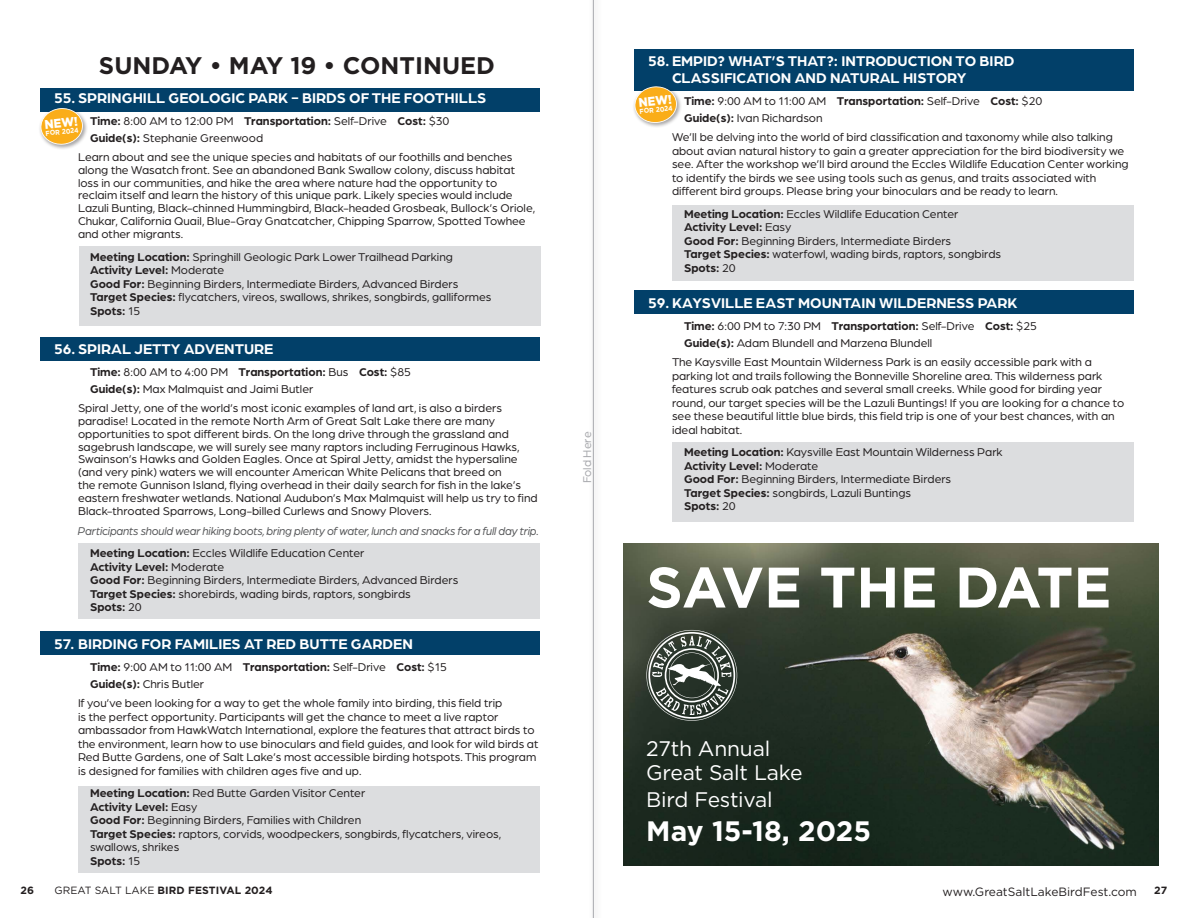
<style>
.page{position:relative;width:1188px;height:918px;background:#fff}
.page>*{position:absolute;margin:0;border:0;box-sizing:border-box;transform-origin:0 0}
.t1{font:700 57px "Gotham HTF";letter-spacing:-.01em;color:#fff}
.t2{font:700 28.05px "Gotham HTF";color:#fff}
.t3{font:700 24px "Gotham HTF";color:#231f20}
.t4{font:21px/24px "Gotham HTF";letter-spacing:-.01em;color:#fff}
.t5{font:700 15px/16.5px "Arboria";color:#fff}
.t6{font:900 12.6px "Gotham HTF";color:#fff;scale:.91 1}
.t7{font:12px/13.5px "Arboria";color:#231f20}
.t8{font:700 12px "Arboria";color:#231f20}
.t9{font:italic 12px "Arboria";letter-spacing:-.02em;color:#57585a;scale:.96 1}
.t10{font:12px "Gotham HTF";color:#231f20}
.t11{font:12px "Arboria";color:#a8a9ad}
.t12{font:700 10.5px "Gotham HTF";letter-spacing:.01em;color:#231f20}
.t13{font:700 7.05px "Gotham HTF";color:#fff;scale:.91 1}
.s1{font-weight:700}
.s2{font-weight:400}
</style>
<div class="page">
<div style="left:588px;top:0;width:15px;height:918px;background:#fafafa"></div>
<hr style="left:593px;top:0;width:1px;height:918px;background:#a8a9ad">
<div style="left:634px;top:290px;width:500px;height:24px;background:#024069"></div>
<img style="left:623px;top:543px;width:536px;height:322px">
<div style="left:673px;top:442px;width:461px;height:80px;background:#dcdddf"></div>
<div style="left:634px;top:49px;width:500px;height:42px;background:#024069"></div>
<div style="left:673px;top:205px;width:461px;height:75px;background:#dcdddf"></div>
<div style="left:79px;top:786px;width:461px;height:87px;background:#dcdddf"></div>
<div style="left:79px;top:246px;width:461px;height:79px;background:#dcdddf"></div>
<div style="left:40px;top:337px;width:500px;height:24px;background:#024069"></div>
<div style="left:79px;top:543px;width:461px;height:75px;background:#dcdddf"></div>
<div style="left:40px;top:88px;width:500px;height:23px;background:#024069"></div>
<div style="left:40px;top:631px;width:500px;height:23px;background:#024069"></div>
<div style="left:39px;top:106px;width:49px;height:44px;background:#231f20;opacity:.4"></div>
<svg style="left:40px;top:107px;width:44px;height:39px"></svg>
<div style="left:633px;top:84px;width:49px;height:44px;background:#231f20;opacity:.4"></div>
<svg style="left:634px;top:85px;width:44px;height:39px"></svg>
<svg style="left:646px;top:630px;width:91px;height:91px"></svg>
<p class="t3" style="left:99px;top:52px;width:398px">SUNDAY • MAY 19 • CONTINUED</p>
<p class="t5" style="left:54px;top:89px;width:434px">55. SPRINGHILL GEOLOGIC PARK - BIRDS OF THE FOOTHILLS</p>
<p class="t7" style="left:90px;top:114px;width:361px"><span class="s1">Time:</span> 8:00 AM to 12:00 PM <span class="s1">Transportation:</span> Self-Drive <span class="s1">Cost:</span> $30</p>
<p class="t7" style="left:90px;top:130px;width:175px"><span class="s1">Guide(s):</span> Stephanie Greenwood</p>
<p class="t7" style="left:78px;top:150px;width:459px;line-height:12.9px">Learn about and see the unique species and habitats of our foothills and benches along the Wasatch front. See an abandoned Bank Swallow colony, discuss habitat loss in our communities, and hike the area where nature had the opportunity to reclaim itself and learn the history of this unique park. Likely species would include Lazuli Bunting, Black-chinned Hummingbird, Black-headed Grosbeak, Bullock’s Oriole, Chukar, California Quail, Blue-Gray Gnatcatcher, Chipping Sparrow, Spotted Towhee and other migrants.</p>
<p class="t7" style="left:90px;top:250px;width:365px"><span class="s1">Meeting Location:</span> Springhill Geologic Park Lower Trailhead Parking</p>
<p class="t8" style="left:90px;top:262px;width:136px">Activity Level: <span class="s2">Moderate</span></p>
<p class="t7" style="left:90px;top:277px;width:370px"><span class="s1">Good For:</span> Beginning Birders, Intermediate Birders, Advanced Birders</p>
<p class="t7" style="left:90px;top:290px;width:403px"><span class="s1">Target Species:</span> flycatchers, vireos, swallows, shrikes, songbirds, galliformes</p>
<p class="t8" style="left:90px;top:303px;width:52px">Spots: <span class="s2">15</span></p>
<p class="t5" style="left:54px;top:340px;width:221px">56. SPIRAL JETTY ADVENTURE</p>
<p class="t8" style="left:90px;top:364px;width:322px">Time: <span class="s2">8:00 AM to 4:00 PM</span> Transportation: <span class="s2">Bus</span> Cost: <span class="s2">$85</span></p>
<p class="t7" style="left:90px;top:382px;width:225px"><span class="s1">Guide(s):</span> Max Malmquist and Jaimi Butler</p>
<p class="t7" style="left:78px;top:402px;width:461px;line-height:12.9px">Spiral Jetty, one of the world’s most iconic examples of land art, is also a birders paradise! Located in the remote North Arm of Great Salt Lake there are many opportunities to spot different birds. On the long drive through the grassland and sagebrush landscape, we will surely see many raptors including Ferruginous Hawks, Swainson’s Hawks and Golden Eagles. Once at Spiral Jetty, amidst the hypersaline (and very pink) waters we will encounter American White Pelicans that breed on<br>the remote Gunnison Island, flying overhead in their daily search for fish in the lake’s eastern freshwater wetlands. National Audubon’s Max Malmquist will help us try to find Black-throated Sparrows, Long-billed Curlews and Snowy Plovers.</p>
<p class="t9" style="left:78px;top:523px;width:482px">Participants should wear hiking boots, bring plenty of water, lunch and snacks for a full day trip.</p>
<p class="t7" style="left:90px;top:546px;width:276px"><span class="s1">Meeting Location:</span> Eccles Wildlife Education Center</p>
<p class="t8" style="left:90px;top:558px;width:136px">Activity Level: <span class="s2">Moderate</span></p>
<p class="t7" style="left:90px;top:573px;width:370px"><span class="s1">Good For:</span> Beginning Birders, Intermediate Birders, Advanced Birders</p>
<p class="t7" style="left:90px;top:586px;width:322px"><span class="s1">Target Species:</span> shorebirds, wading birds, raptors, songbirds</p>
<p class="t8" style="left:90px;top:599px;width:53px">Spots: <span class="s2">20</span></p>
<p class="t5" style="left:54px;top:635px;width:360px">57. BIRDING FOR FAMILIES AT RED BUTTE GARDEN</p>
<p class="t7" style="left:90px;top:660px;width:358px"><span class="s1">Time:</span> 9:00 AM to 11:00 AM <span class="s1">Transportation:</span> Self-Drive <span class="s1">Cost:</span> $15</p>
<p class="t7" style="left:90px;top:676px;width:116px"><span class="s1">Guide(s):</span> Chris Butler</p>
<p class="t7" style="left:78px;top:696px;width:462px">If you’ve been looking for a way to get the whole family into birding, this field trip<br>is the perfect opportunity. Participants will get the chance to meet a live raptor ambassador from HawkWatch International, explore the features that attract birds to the environment, learn how to use binoculars and field guides, and look for wild birds at Red Butte Gardens, one of Salt Lake’s most accessible birding hotspots. This program is designed for families with children ages five and up.</p>
<p class="t7" style="left:90px;top:786px;width:277px"><span class="s1">Meeting Location:</span> Red Butte Garden Visitor Center</p>
<p class="t8" style="left:90px;top:798px;width:109px">Activity Level: <span class="s2">Easy</span></p>
<p class="t7" style="left:90px;top:813px;width:273px"><span class="s1">Good For:</span> Beginning Birders, Families with Children</p>
<p class="t7" style="left:90px;top:826px;width:413px"><span class="s1">Target Species:</span> raptors, corvids, woodpeckers, songbirds, flycatchers, vireos, swallows, shrikes</p>
<p class="t8" style="left:90px;top:852px;width:52px">Spots: <span class="s2">15</span></p>
<p class="t6" style="left:44px;top:117px;width:38px;rotate:-6deg">NEW!</p>
<p class="t13" style="left:45px;top:129px;width:38px;rotate:-6deg">FOR 2024</p>
<p class="t11" style="left:579px;top:483px;width:53px;rotate:-90deg">Fold Here</p>
<p class="t5" style="left:672px;top:52px;width:344px;text-indent:-24px">58. EMPID? WHAT’S THAT?: INTRODUCTION TO BIRD<br>CLASSIFICATION AND NATURAL HISTORY</p>
<p class="t7" style="left:684px;top:94px;width:360px"><span class="s1">Time:</span> 9:00 AM to 11:00 AM <span class="s1">Transportation:</span> Self-Drive <span class="s1">Cost:</span> $20</p>
<p class="t7" style="left:684px;top:111px;width:140px"><span class="s1">Guide(s):</span> Ivan Richardson</p>
<p class="t7" style="left:672px;top:130px;width:458px">We’ll be delving into the world of bird classification and taxonomy while also talking about avian natural history to gain a greater appreciation for the bird biodiversity we see. After the workshop we’ll bird around the Eccles Wildlife Education Center working to identify the birds we see using tools such as genus, and traits associated with different bird groups. Please bring your binoculars and be ready to learn.</p>
<p class="t7" style="left:684px;top:207px;width:276px"><span class="s1">Meeting Location:</span> Eccles Wildlife Education Center</p>
<p class="t8" style="left:684px;top:219px;width:109px">Activity Level: <span class="s2">Easy</span></p>
<p class="t7" style="left:684px;top:234px;width:269px"><span class="s1">Good For:</span> Beginning Birders, Intermediate Birders</p>
<p class="t7" style="left:684px;top:247px;width:319px"><span class="s1">Target Species:</span> waterfowl, wading birds, raptors, songbirds</p>
<p class="t8" style="left:684px;top:260px;width:53px">Spots: <span class="s2">20</span></p>
<p class="t5" style="left:648px;top:294px;width:371px">59. KAYSVILLE EAST MOUNTAIN WILDERNESS PARK</p>
<p class="t7" style="left:684px;top:319px;width:355px"><span class="s1">Time:</span> 6:00 PM to 7:30 PM <span class="s1">Transportation:</span> Self-Drive <span class="s1">Cost:</span> $25</p>
<p class="t7" style="left:684px;top:336px;width:250px"><span class="s1">Guide(s):</span> Adam Blundell and Marzena Blundell</p>
<p class="t7" style="left:672px;top:355px;width:454px">The Kaysville East Mountain Wilderness Park is an easily accessible park with a parking lot and trails following the Bonneville Shoreline area. This wilderness park features scrub oak patches and several small creeks. While good for birding year round, our target species will be the Lazuli Buntings! If you are looking for a chance to see these beautiful little blue birds, this field trip is one of your best chances, with an ideal habitat.</p>
<p class="t7" style="left:684px;top:445px;width:320px"><span class="s1">Meeting Location:</span> Kaysville East Mountain Wilderness Park</p>
<p class="t8" style="left:684px;top:458px;width:136px">Activity Level: <span class="s2">Moderate</span></p>
<p class="t7" style="left:684px;top:472px;width:269px"><span class="s1">Good For:</span> Beginning Birders, Intermediate Birders</p>
<p class="t7" style="left:684px;top:486px;width:229px"><span class="s1">Target Species:</span> songbirds, Lazuli Buntings</p>
<p class="t8" style="left:684px;top:498px;width:53px">Spots: <span class="s2">20</span></p>
<p class="t6" style="left:638px;top:95px;width:38px;rotate:-6deg">NEW!</p>
<p class="t13" style="left:639px;top:107px;width:38px;rotate:-6deg">FOR 2024</p>
<p class="t1" style="left:646px;top:554px;width:467px">SAVE THE DATE</p>
<p class="t4" style="left:646px;top:737px;width:158px">27th Annual<br>Great Salt Lake</p>
<p class="t4" style="left:646px;top:788px;width:128px">Bird Festival</p>
<p class="t2" style="left:646px;top:815px;width:226px">May 15-18, 2025</p>
<p class="t12" style="left:21px;top:885px;width:15px">26</p>
<p class="t12" style="left:55px;top:885px;width:220px"><span class="s2">GREAT SALT LAKE</span> BIRD FESTIVAL 2024</p>
<p class="t10" style="left:943px;top:885px;width:196px">www.GreatSaltLakeBirdFest.com</p>
<p class="t12" style="left:1154px;top:885px;width:14px">27</p>
</div>
